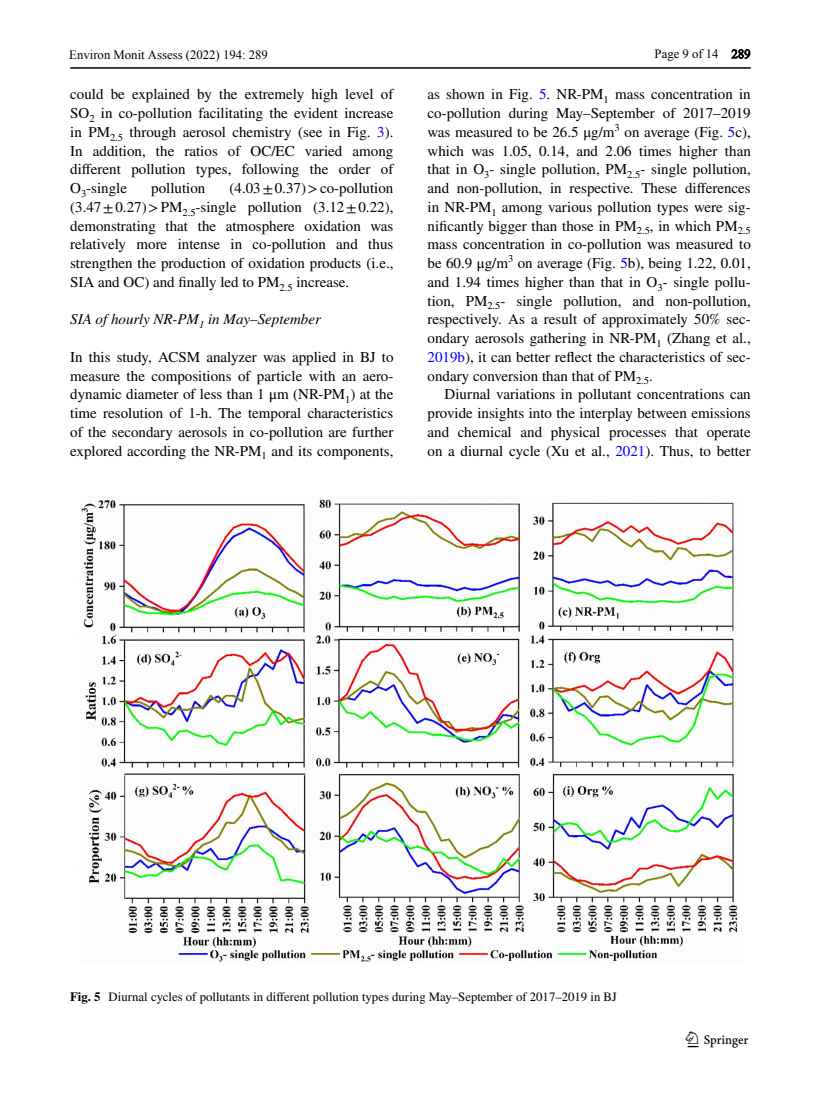
<style>
.page{position:relative;width:821px;height:1106px;background:#fff}
.page>*{position:absolute;margin:0;border:0;box-sizing:border-box;transform-origin:0 0}
.t1{font:22.5px "Springnew Regular 3";color:#000}
.t2{font:15px/18.8px "STIX";color:#000;text-align:justify}
.t3{font:italic 15px "STIX";color:#000}
.t4{font:12.75px "STIX";color:#000}
.t5{font:12.75px "Times New Roman";color:#000}
.s1{color:#00f}
.s2{font-weight:700}
</style>
<div class="page">
<hr style="left:70px;top:67px;width:680px;height:2px;background:#000">
<img style="left:81px;top:499px;width:657px;height:463px">
<p class="t5" style="left:69px;top:50px;width:200px">Environ Monit Assess (2022) 194: 289</p>
<p class="t5" style="left:654px;top:49px;width:97px">Page 9 of 14 289</p>
<p class="t2" style="left:70px;top:86px;width:325px">could be explained by the extremely high level of SO<sub>2</sub> in co-pollution facilitating the evident increase in PM<sub>2.5</sub> through aerosol chemistry (see in Fig. <span class="s1">3</span>).<br>In addition, the ratios of OC/EC varied among different pollution types, following the order of O<sub>3</sub>-single</p>
<p class="t2" style="left:70px;top:180px;width:325px;text-indent:159px">(4.03±0.37)&gt;co-pollution (3.47±0.27)&gt; -PM<sub>2.5</sub>-single pollution (3.12±0.22), demonstrating that the atmosphere oxidation was relatively more intense in co-pollution and thus strengthen the production of oxidation products (i.e., SIA and OC) and finally led to PM<sub>2.5</sub> increase.</p>
<p class="t3" style="left:70px;top:309px;width:252px">SIA of hourly NR‑PM<sub>1</sub> in May–September</p>
<p class="t2" style="left:70px;top:348px;width:325px">In this study, ACSM analyzer was applied in BJ to measure the compositions of particle with an aero&shy;dynamic diameter of less than 1 μm (NR-PM<sub>1</sub>) at the time resolution of 1-h. The temporal characteristics of the secondary aerosols in co-pollution are further explored according the NR-PM<sub>1</sub> and its components,</p>
<p class="t2" style="left:151px;top:180px;width:56px">pollution</p>
<p class="t2" style="left:427px;top:86px;width:325px">as shown in Fig. <span class="s1">5</span>. NR-PM<sub>1</sub> mass concentration in co-pollution during May–September of 2017–2019 was measured to be 26.5 μg/m<sup>3</sup> on average (Fig. <span class="s1">5</span>c), which was 1.05, 0.14, and 2.06 times higher than that in O<sub>3</sub>- single pollution, PM<sub>2.5</sub>- single pollution, and non-pollution, in respective. These differences in NR-PM<sub>1</sub> among various pollution types were sig&shy;nificantly bigger than those in PM<sub>2.5</sub>, in which PM<sub>2.5 </sub>mass concentration in co-pollution was measured to be 60.9 μg/m<sup>3</sup> on average (Fig. <span class="s1">5</span>b), being 1.22, 0.01, and 1.94 times higher than that in O<sub>3</sub>- single pollu&shy;tion, PM<sub>2.5</sub>- single pollution, and non-pollution, respectively. As a result of approximately 50% sec&shy;ondary aerosols gathering in NR-PM<sub>1</sub> (Zhang et al., <span class="s1">2019b</span>), it can better reflect the characteristics of sec&shy;ondary conversion than that of PM<sub>2.5</sub>.</p>
<p class="t2" style="left:427px;top:386px;width:325px;text-indent:17px">Diurnal variations in pollutant concentrations can provide insights into the interplay between emissions and chemical and physical processes that operate on a diurnal cycle (Xu et al., <span class="s1">2021</span>). Thus, to better</p>
<p class="t4" style="left:70px;top:987px;width:548px"><span class="s2">Fig. 5</span> Diurnal cycles of pollutants in different pollution types during May–September of 2017–2019 in BJ</p>
<h1 class="t1" style="left:687px;top:1031px;width:62px">1 3</h1>
</div>
